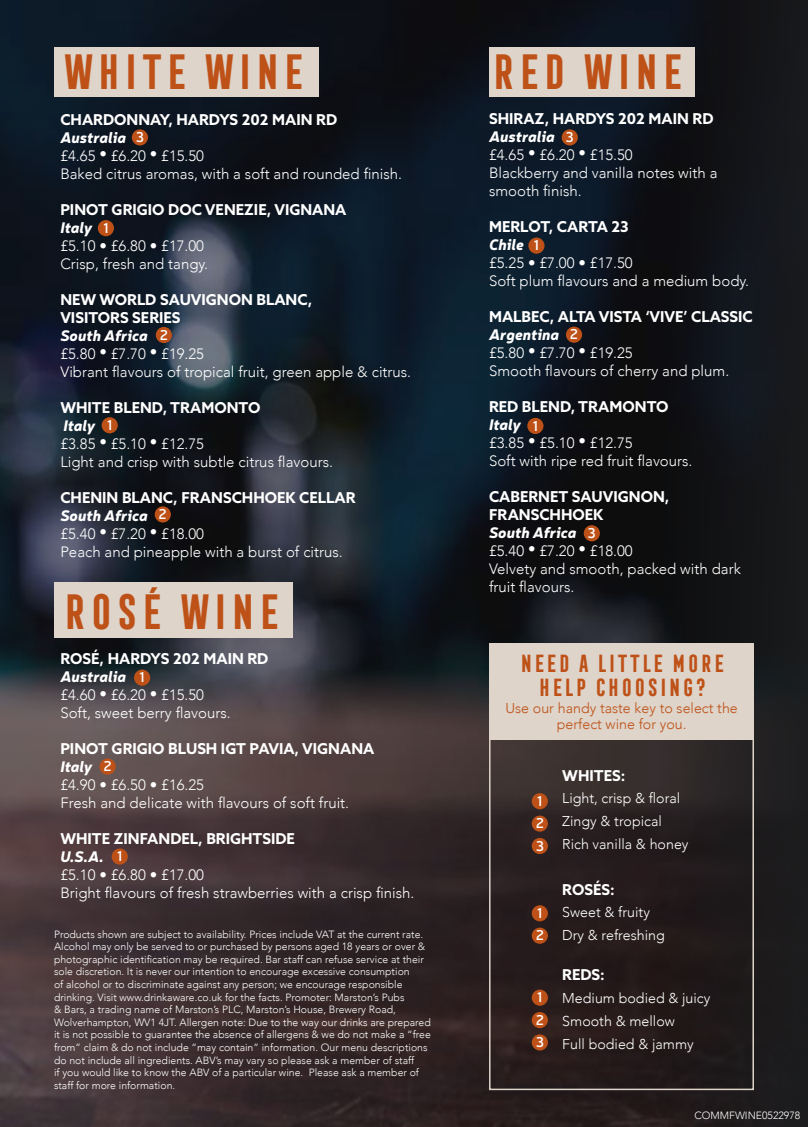
<style>
.page{position:relative;width:808px;height:1127px;background:#fff}
.page>*{position:absolute;margin:0;border:0;box-sizing:border-box;transform-origin:0 0}
.t1{font:700 45.6px "Frontage Condensed";color:#be5117}
.t2{font:700 22.8px/24.2px "Frontage Condensed";color:#be5117;text-align:center}
.t3{font:300 15px/18px "Avenir";color:#fff}
.t4{font:700 15px/18px "Azo Sans";color:#fff}
.t5{font:italic 900 15px "Neris";color:#fff}
.t6{font:300 14.25px/22.8px "Avenir";color:#fff}
.t7{font:300 14.25px/16.5px "Avenir";color:#be5117;text-align:center}
.t8{font:600 14.25px/22.4px "Neris";color:#fff;text-align:justify}
.t9{font:300 10.5px/12.6px "Avenir";color:#fff}
</style>
<div class="page">
<img style="left:0;top:0;width:808px;height:1127px">
<div style="left:54px;top:47px;width:265px;height:50px;background:#ded4ca"></div>
<div style="left:54px;top:582px;width:238px;height:56px;background:#ded4ca"></div>
<div style="left:489px;top:47px;width:205px;height:50px;background:#ded4ca"></div>
<div style="left:489px;top:735px;width:265px;height:355px;border:2px solid #ded4ca"></div>
<div style="left:532px;top:793px;width:16px;height:16px;background:#be5117;border-radius:50%"></div>
<div style="left:532px;top:815px;width:16px;height:17px;background:#be5117;border-radius:50%"></div>
<div style="left:532px;top:838px;width:16px;height:16px;background:#be5117;border-radius:50%"></div>
<div style="left:532px;top:905px;width:16px;height:16px;background:#be5117;border-radius:50%"></div>
<div style="left:532px;top:927px;width:16px;height:17px;background:#be5117;border-radius:50%"></div>
<div style="left:532px;top:989px;width:16px;height:17px;background:#be5117;border-radius:50%"></div>
<div style="left:532px;top:1012px;width:16px;height:16px;background:#be5117;border-radius:50%"></div>
<div style="left:532px;top:1034px;width:16px;height:16px;background:#be5117;border-radius:50%"></div>
<div style="left:98px;top:220px;width:16px;height:16px;background:#be5117;border-radius:50%"></div>
<div style="left:156px;top:327px;width:16px;height:16px;background:#be5117;border-radius:50%"></div>
<div style="left:132px;top:129px;width:16px;height:16px;background:#be5117;border-radius:50%"></div>
<div style="left:102px;top:417px;width:16px;height:16px;background:#be5117;border-radius:50%"></div>
<div style="left:155px;top:506px;width:16px;height:16px;background:#be5117;border-radius:50%"></div>
<div style="left:134px;top:669px;width:16px;height:17px;background:#be5117;border-radius:50%"></div>
<div style="left:99px;top:758px;width:17px;height:17px;background:#be5117;border-radius:50%"></div>
<div style="left:112px;top:848px;width:16px;height:16px;background:#be5117;border-radius:50%"></div>
<div style="left:528px;top:238px;width:16px;height:16px;background:#be5117;border-radius:50%"></div>
<div style="left:566px;top:327px;width:16px;height:16px;background:#be5117;border-radius:50%"></div>
<div style="left:562px;top:129px;width:16px;height:16px;background:#be5117;border-radius:50%"></div>
<div style="left:527px;top:418px;width:16px;height:16px;background:#be5117;border-radius:50%"></div>
<div style="left:584px;top:525px;width:16px;height:16px;background:#be5117;border-radius:50%"></div>
<div style="left:489px;top:644px;width:265px;height:96px;background:#ded4ca"></div>
<h1 class="t1" style="left:60px;top:46px;width:246px">WHITE WINE</h1>
<h3 class="t4" style="left:60px;top:110px;width:278px">CHARDONNAY, HARDYS 202 MAIN RD</h3>
<h3 class="t5" style="left:60px;top:126px;width:67px">Australia</h3>
<h3 class="t3" style="left:60px;top:146px;width:343px">£4.65 • £6.20 • £15.50<br>Baked citrus aromas, with a soft and rounded finish.</h3>
<h3 class="t4" style="left:60px;top:200px;width:288px">PINOT GRIGIO DOC VENEZIE, VIGNANA</h3>
<h3 class="t5" style="left:60px;top:216px;width:33px">Italy</h3>
<h3 class="t3" style="left:60px;top:236px;width:149px">£5.10 • £6.80 • £17.00<br>Crisp, fresh and tangy.</h3>
<h3 class="t4" style="left:60px;top:290px;width:253px">NEW WORLD SAUVIGNON BLANC,<br>VISITORS SERIES</h3>
<h3 class="t5" style="left:60px;top:324px;width:89px">South Africa</h3>
<h3 class="t3" style="left:60px;top:344px;width:352px">£5.80 • £7.70 • £19.25<br>Vibrant flavours of tropical fruit, green apple &amp; citrus.</h3>
<h3 class="t4" style="left:60px;top:398px;width:202px">WHITE BLEND, TRAMONTO</h3>
<h3 class="t5" style="left:63px;top:414px;width:33px">Italy</h3>
<h3 class="t3" style="left:60px;top:434px;width:274px">£3.85 • £5.10 • £12.75<br>Light and crisp with subtle citrus flavours.</h3>
<h3 class="t4" style="left:60px;top:488px;width:297px">CHENIN BLANC, FRANSCHHOEK CELLAR</h3>
<h3 class="t5" style="left:60px;top:504px;width:89px">South Africa</h3>
<h3 class="t3" style="left:60px;top:524px;width:284px">£5.40 • £7.20 • £18.00<br>Peach and pineapple with a burst of citrus.</h3>
<h1 class="t1" style="left:60px;top:586px;width:221px">ROSÉ WINE</h1>
<h3 class="t4" style="left:60px;top:650px;width:209px">ROSÉ, HARDYS 202 MAIN RD</h3>
<h3 class="t5" style="left:60px;top:666px;width:67px">Australia</h3>
<h3 class="t3" style="left:60px;top:686px;width:172px">£4.60 • £6.20 • £15.50<br>Soft, sweet berry flavours.</h3>
<h3 class="t4" style="left:60px;top:740px;width:315px">PINOT GRIGIO BLUSH IGT PAVIA, VIGNANA</h3>
<h3 class="t5" style="left:60px;top:756px;width:33px">Italy</h3>
<h3 class="t3" style="left:60px;top:776px;width:290px">£4.90 • £6.50 • £16.25<br>Fresh and delicate with flavours of soft fruit.</h3>
<h3 class="t4" style="left:60px;top:830px;width:236px">WHITE ZINFANDEL, BRIGHTSIDE</h3>
<h3 class="t5" style="left:60px;top:846px;width:45px">U.S.A.</h3>
<h3 class="t3" style="left:60px;top:866px;width:356px">£5.10 • £6.80 • £17.00<br>Bright flavours of fresh strawberries with a crisp finish.</h3>
<h3 class="t8" style="left:136px;top:125px;width:10px">3</h3>
<h3 class="t8" style="left:103px;top:216px;width:7px">1</h3>
<h3 class="t8" style="left:160px;top:323px;width:10px">2</h3>
<h3 class="t8" style="left:107px;top:413px;width:7px">1</h3>
<h3 class="t8" style="left:159px;top:502px;width:10px">2</h3>
<h3 class="t8" style="left:140px;top:665px;width:7px">1</h3>
<h3 class="t8" style="left:103px;top:754px;width:10px">2</h3>
<h3 class="t8" style="left:117px;top:844px;width:7px">1</h3>
<p class="t9" style="left:54px;top:928px;width:378px">Products shown are subject to availability. Prices include VAT at the current rate.<br>Alcohol may only be served to or purchased by persons aged 18 years or over &amp; photographic identification may be required. Bar staff can refuse service at their sole discretion. It is never our intention to encourage excessive consumption<br>of alcohol or to discriminate against any person; we encourage responsible drinking. Visit www.drinkaware.co.uk for the facts. Promoter: Marston’s Pubs<br>&amp; Bars, a trading name of Marston’s PLC, Marston’s House, Brewery Road, Wolverhampton, WV1 4JT. Allergen note: Due to the way our drinks are prepared it is not possible to guarantee the absence of allergens &amp; we do not make a “free from” claim &amp; do not include “may contain” information. Our menu descriptions do not include all ingredients. ABV’s may vary so please ask a member of staff<br>if you would like to know the ABV of a particular wine. Please ask a member of staff for more information.</p>
<h1 class="t1" style="left:489px;top:46px;width:196px">RED WINE</h1>
<h3 class="t4" style="left:489px;top:109px;width:226px">SHIRAZ, HARDYS 202 MAIN RD</h3>
<h3 class="t5" style="left:489px;top:125px;width:67px">Australia</h3>
<h3 class="t3" style="left:489px;top:145px;width:230px">£4.65 • £6.20 • £15.50<br>Blackberry and vanilla notes with a smooth finish.</h3>
<h3 class="t4" style="left:489px;top:217px;width:141px">MERLOT, CARTA 23</h3>
<h3 class="t5" style="left:489px;top:233px;width:36px">Chile</h3>
<h3 class="t3" style="left:489px;top:253px;width:261px">£5.25 • £7.00 • £17.50<br>Soft plum flavours and a medium body.</h3>
<h3 class="t4" style="left:489px;top:307px;width:265px">MALBEC, ALTA VISTA ‘VIVE’ CLASSIC</h3>
<h3 class="t5" style="left:489px;top:323px;width:71px">Argentina</h3>
<h3 class="t3" style="left:489px;top:343px;width:242px">£5.80 • £7.70 • £19.25<br>Smooth flavours of cherry and plum.</h3>
<h3 class="t4" style="left:489px;top:397px;width:181px">RED BLEND, TRAMONTO</h3>
<h3 class="t5" style="left:489px;top:413px;width:33px">Italy</h3>
<h3 class="t3" style="left:489px;top:433px;width:205px">£3.85 • £5.10 • £12.75<br>Soft with ripe red fruit flavours.</h3>
<h3 class="t4" style="left:489px;top:487px;width:182px">CABERNET SAUVIGNON,<br>FRANSCHHOEK</h3>
<h3 class="t5" style="left:489px;top:521px;width:89px">South Africa</h3>
<h3 class="t3" style="left:489px;top:541px;width:253px">£5.40 • £7.20 • £18.00<br>Velvety and smooth, packed with dark fruit flavours.</h3>
<h3 class="t8" style="left:566px;top:125px;width:10px">3</h3>
<h3 class="t8" style="left:534px;top:233px;width:7px">1</h3>
<h3 class="t8" style="left:570px;top:322px;width:10px">2</h3>
<h3 class="t8" style="left:533px;top:414px;width:7px">1</h3>
<h3 class="t8" style="left:588px;top:521px;width:10px">3</h3>
<h2 class="t2" style="left:519px;top:651px;width:207px">NEED A LITTLE MORE<br>HELP CHOOSING?</h2>
<h3 class="t7" style="left:505px;top:700px;width:234px">Use our handy taste key to select the perfect wine for you.</h3>
<h3 class="t8" style="left:536px;top:789px;width:10px">1<br>2<br>3</h3>
<h3 class="t8" style="left:536px;top:901px;width:10px">1<br>2</h3>
<h3 class="t8" style="left:536px;top:985px;width:10px">1<br>2<br>3</h3>
<h3 class="t4" style="left:562px;top:766px;width:65px">WHITES:</h3>
<h3 class="t6" style="left:562px;top:787px;width:128px">Light, crisp &amp; floral<br>Zingy &amp; tropical<br>Rich vanilla &amp; honey</h3>
<h3 class="t4" style="left:562px;top:880px;width:54px">ROSÉS:</h3>
<h3 class="t6" style="left:562px;top:901px;width:104px">Sweet &amp; fruity<br>Dry &amp; refreshing</h3>
<h3 class="t4" style="left:562px;top:965px;width:44px">REDS:</h3>
<h3 class="t6" style="left:562px;top:986px;width:150px">Medium bodied &amp; juicy<br>Smooth &amp; mellow<br>Full bodied &amp; jammy</h3>
<p class="t9" style="left:694px;top:1109px;width:107px">COMMFWINE0522978</p>
</div>
